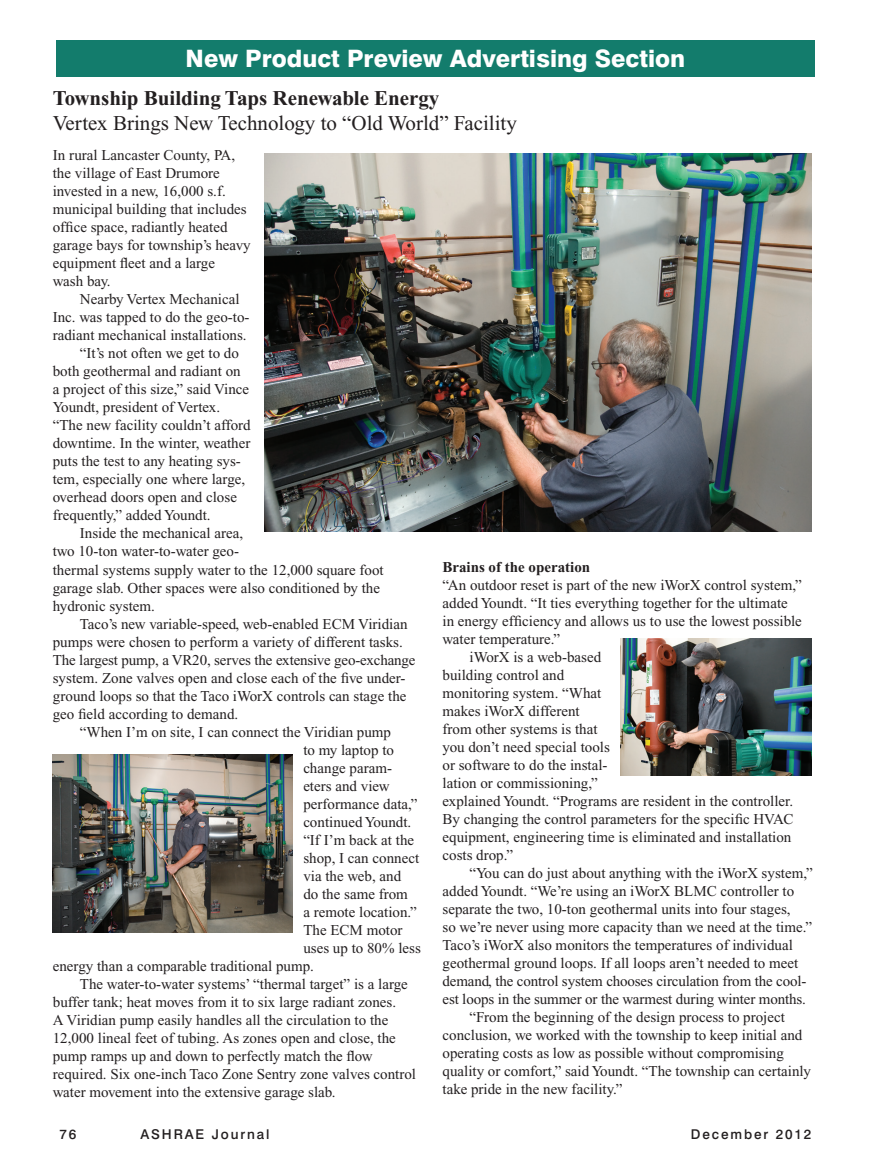
<style>
.page{position:relative;width:885px;height:1175px;background:#fff}
.page>*{position:absolute;margin:0;border:0;box-sizing:border-box;transform-origin:0 0}
.t1{font:800 24px "Swiss 721 BT";color:#fff}
.t2{font:21px "Times New Roman";color:#231f20}
.t3{font:700 21px "Times New Roman";color:#231f20}
.t4{font:15px/18px "Times New Roman";color:#231f20}
.t5{font:700 15px "Times New Roman";color:#231f20}
.t6{font:500 13.5px "Swiss 721 BT";letter-spacing:.14em;color:#231f20}
</style>
<div class="page">
<div style="left:56px;top:40px;width:758px;height:36px;background:#137c6c"></div>
<img style="left:621px;top:638px;width:190px;height:137px">
<img style="left:264px;top:153px;width:547px;height:378px">
<img style="left:53px;top:754px;width:239px;height:178px">
<h1 class="t1" style="left:186px;top:43px;width:501px">New Product Preview Advertising Section</h1>
<p class="t3" style="left:53px;top:86px;width:388px">Township Building Taps Renewable Energy</p>
<p class="t2" style="left:53px;top:111px;width:465px">Vertex Brings New Technology to “Old World” Facility</p>
<p class="t4" style="left:53px;top:146px;width:199px">In rural Lancaster County, PA, the village of East Drumore invested in a new, 16,000 s.f. municipal building that includes office space, radiantly heated garage bays for township’s heavy equipment fleet and a large<br>wash bay.</p>
<p class="t4" style="left:53px;top:290px;width:198px;text-indent:27px">Nearby Vertex Mechanical<br>Inc. was tapped to do the geo-to&shy;radiant mechanical installations.</p>
<p class="t4" style="left:53px;top:344px;width:198px;text-indent:27px">“It’s not often we get to do both geothermal and radiant on a project of this size,” said Vince<br>Youndt, president of Vertex.</p>
<p class="t4" style="left:53px;top:416px;width:199px">“The new facility couldn’t afford downtime. In the winter, weather puts the test to any heating sys&shy;tem, especially one where large, overhead doors open and close frequently,” added Youndt.</p>
<p class="t4" style="left:53px;top:524px;width:332px;text-indent:27px">Inside the mechanical area,<br>two 10-ton water-to-water geo-<br>thermal systems supply water to the 12,000 square foot garage slab. Other spaces were also conditioned by the hydronic system.</p>
<p class="t4" style="left:53px;top:614px;width:364px;text-indent:27px">Taco’s new variable-speed, web-enabled ECM Viridian pumps were chosen to perform a variety of different tasks.<br>The largest pump, a VR20, serves the extensive geo-exchange system. Zone valves open and close each of the five under&shy;ground loops so that the Taco iWorX controls can stage the geo field according to demand.</p>
<p class="t4" style="left:80px;top:722px;width:313px">“When I’m on site, I can connect the Viridian pump</p>
<p class="t4" style="left:303px;top:740px;width:92px">to my laptop to</p>
<p class="t4" style="left:303px;top:758px;width:90px">change param-</p>
<p class="t4" style="left:303px;top:776px;width:88px">eters and view</p>
<p class="t4" style="left:303px;top:794px;width:116px">performance data,”</p>
<p class="t4" style="left:303px;top:812px;width:109px">continued Youndt.</p>
<p class="t4" style="left:303px;top:830px;width:112px">“If I’m back at the</p>
<p class="t4" style="left:303px;top:848px;width:117px">shop, I can connect</p>
<p class="t4" style="left:303px;top:866px;width:99px">via the web, and</p>
<p class="t4" style="left:303px;top:884px;width:106px">do the same from</p>
<p class="t4" style="left:303px;top:902px;width:115px">a remote location.”</p>
<p class="t4" style="left:303px;top:920px;width:101px">The ECM motor</p>
<p class="t4" style="left:303px;top:938px;width:119px">uses up to 80% less</p>
<p class="t4" style="left:53px;top:956px;width:263px">energy than a comparable traditional pump.</p>
<p class="t4" style="left:53px;top:974px;width:365px;text-indent:27px">The water-to-water systems’ “thermal target” is a large buffer tank; heat moves from it to six large radiant zones.<br>A Viridian pump easily handles all the circulation to the 12,000 lineal feet of tubing. As zones open and close, the pump ramps up and down to perfectly match the flow required. Six one-inch Taco Zone Sentry zone valves control water movement into the extensive garage slab.</p>
<p class="t5" style="left:442px;top:558px;width:149px">Brains of the operation</p>
<p class="t4" style="left:442px;top:576px;width:361px">“An outdoor reset is part of the new iWorX control system,” added Youndt. “It ties everything together for the ultimate in energy efficiency and allows us to use the lowest possible water temperature.”</p>
<p class="t4" style="left:442px;top:648px;width:352px;text-indent:27px">iWorX is a web-based<br>building control and<br>monitoring system. “What<br>makes iWorX different<br>from other systems is that<br>you don’t need special tools<br>or software to do the instal-<br>lation or commissioning,”<br>explained Youndt. “Programs are resident in the controller.<br>By changing the control parameters for the specific HVAC equipment, engineering time is eliminated and installation costs drop.”</p>
<p class="t4" style="left:442px;top:864px;width:371px;text-indent:27px">“You can do just about anything with the iWorX system,” added Youndt. “We’re using an iWorX BLMC controller to separate the two, 10-ton geothermal units into four stages,<br>so we’re never using more capacity than we need at the time.”</p>
<p class="t4" style="left:442px;top:936px;width:365px">Taco’s iWorX also monitors the temperatures of individual geothermal ground loops. If all loops aren’t needed to meet demand, the control system chooses circulation from the cool&shy;est loops in the summer or the warmest during winter months.</p>
<p class="t4" style="left:442px;top:1008px;width:370px;text-indent:27px">“From the beginning of the design process to project conclusion, we worked with the township to keep initial and operating costs as low as possible without compromising quality or comfort,” said Youndt. “The township can certainly take pride in the new facility.”</p>
<p class="t6" style="left:59px;top:1125px;width:18px">76</p>
<p class="t6" style="left:140px;top:1125px;width:130px">ASHRAE Journal</p>
<p class="t6" style="left:690px;top:1125px;width:122px">December 2012</p>
</div>
